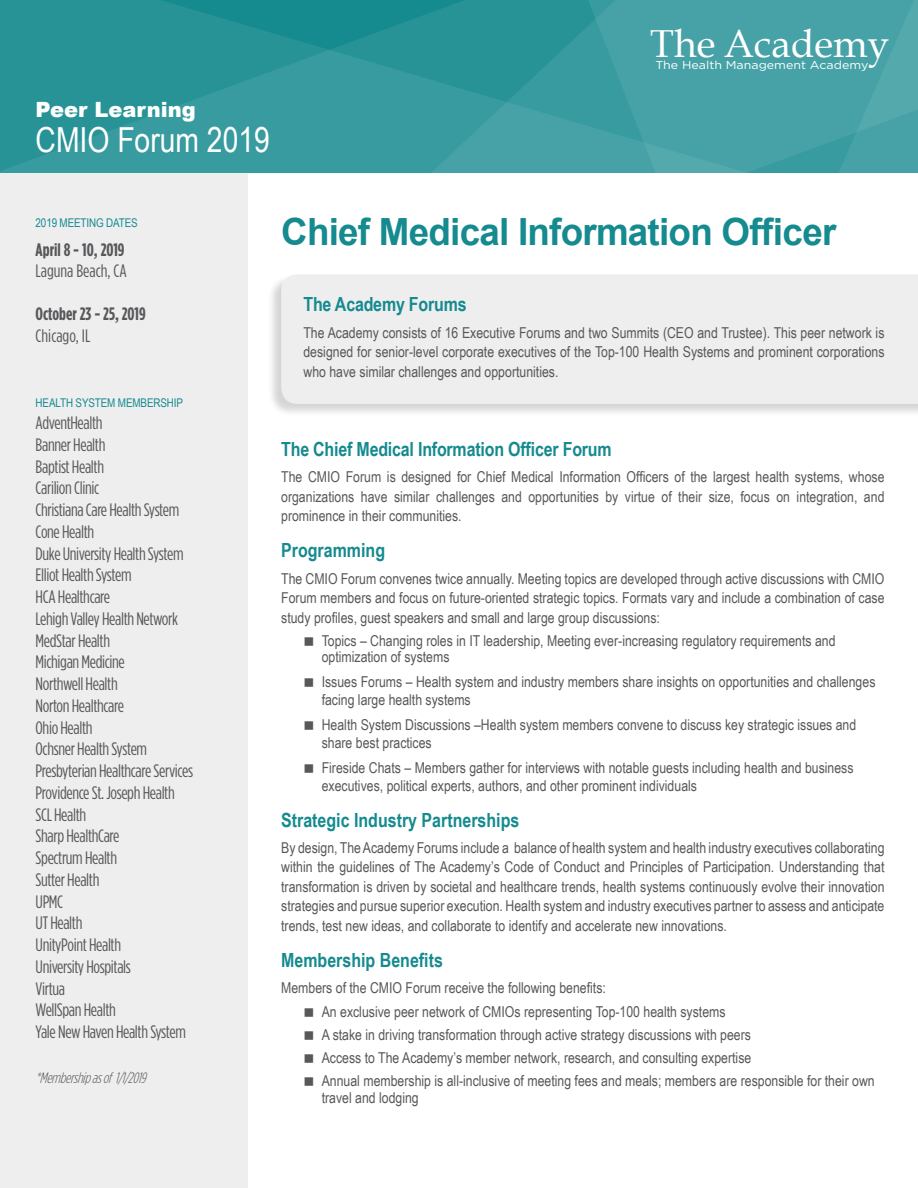
<style>
.page{position:relative;width:918px;height:1188px;background:#fff}
.page>*{position:absolute;margin:0;border:0;box-sizing:border-box;transform-origin:0 0}
.t1{font:39px "Book Antiqua";color:#fff}
.t2{font:700 37.5px "Arial";letter-spacing:-.02em;color:#158a8f}
.t3{font:34.5px "Arial Narrow";color:#fff}
.t4{font:900 21px "Arial";color:#fff}
.Subhead_-_Body{font:700 19.5px "Arial Narrow";color:#158a8f}
.bullet_-_sidebar{font:18px "Gotham Condensed";letter-spacing:-.02em;color:#57585a}
.t5{font:700 18px/21px "Gotham Condensed";color:#57585a}
.body_-_serif{font:15px/19.5px "Arial Narrow";color:#57585a}
.bullet_-_sidebar-2{font:italic 300 15px "Gotham Condensed";color:#57585a}
.Sidebar_-_subhead{font:12px "Arial Narrow";letter-spacing:-.01em;color:#158a8f}
.t6{font:11.4px "Gotham";color:#fff;scale:1.09 1}
.s1{font-weight:400}
</style>
<div class="page">
<div style="left:0;top:143px;width:247px;height:1045px;background:#eeeeef"></div>
<svg style="left:0;top:0;width:918px;height:173px;background:#369a9e"></svg>
<div style="left:268px;top:275px;width:650px;height:142px;background:#57585a;opacity:.25"></div>
<div style="left:281px;top:274px;width:637px;height:130px;background:#eeeeef"></div>
<p class="t4" style="left:36px;top:94px;width:162px">Peer Learning</p>
<p class="t3" style="left:36px;top:115px;width:236px">CMIO Forum 2019</p>
<h1 class="t1" style="left:650px;top:20px;width:241px">The Academy</h1>
<p class="t6" style="left:655px;top:58px;width:197px">The Health Management Academy</p>
<p class="Sidebar_-_subhead" style="left:36px;top:214px;width:104px">2019 MEETING DATES</p>
<p class="t5" style="left:36px;top:239px;width:93px">April 8 - 10, 2019<br><span class="s1">Laguna Beach, CA</span></p>
<p class="t5" style="left:36px;top:303px;width:112px;line-height:21.6px">October 23 - 25, 2019<br><span class="s1">Chicago, IL</span></p>
<p class="Sidebar_-_subhead" style="left:36px;top:394px;width:149px">HEALTH SYSTEM MEMBERSHIP</p>
<p class="bullet_-_sidebar" style="left:36px;top:412px;width:68px">AdventHealth</p>
<p class="bullet_-_sidebar" style="left:36px;top:434px;width:71px">Banner Health</p>
<p class="bullet_-_sidebar" style="left:36px;top:456px;width:70px">Baptist Health</p>
<p class="bullet_-_sidebar" style="left:36px;top:478px;width:65px">Carilion Clinic</p>
<p class="bullet_-_sidebar" style="left:36px;top:499px;width:145px">Christiana Care Health System</p>
<p class="bullet_-_sidebar" style="left:36px;top:521px;width:60px">Cone Health</p>
<p class="bullet_-_sidebar" style="left:36px;top:543px;width:149px">Duke University Health System</p>
<p class="bullet_-_sidebar" style="left:36px;top:565px;width:97px">Elliot Health System</p>
<p class="bullet_-_sidebar" style="left:36px;top:586px;width:76px">HCA Healthcare</p>
<p class="bullet_-_sidebar" style="left:36px;top:608px;width:144px">Lehigh Valley Health Network</p>
<p class="bullet_-_sidebar" style="left:36px;top:630px;width:76px">MedStar Health</p>
<p class="bullet_-_sidebar" style="left:36px;top:652px;width:91px">Michigan Medicine</p>
<p class="bullet_-_sidebar" style="left:36px;top:673px;width:84px">Northwell Health</p>
<p class="bullet_-_sidebar" style="left:36px;top:695px;width:90px">Norton Healthcare</p>
<p class="bullet_-_sidebar" style="left:36px;top:717px;width:58px">Ohio Health</p>
<p class="bullet_-_sidebar" style="left:36px;top:739px;width:113px">Ochsner Health System</p>
<p class="bullet_-_sidebar" style="left:36px;top:760px;width:159px">Presbyterian Healthcare Services</p>
<p class="bullet_-_sidebar" style="left:36px;top:782px;width:141px">Providence St. Joseph Health</p>
<p class="bullet_-_sidebar" style="left:36px;top:804px;width:52px">SCL Health</p>
<p class="bullet_-_sidebar" style="left:36px;top:826px;width:85px">Sharp HealthCare</p>
<p class="bullet_-_sidebar" style="left:36px;top:847px;width:83px">Spectrum Health</p>
<p class="bullet_-_sidebar" style="left:36px;top:869px;width:65px">Sutter Health</p>
<p class="bullet_-_sidebar" style="left:36px;top:891px;width:29px">UPMC</p>
<p class="bullet_-_sidebar" style="left:36px;top:913px;width:48px">UT Health</p>
<p class="bullet_-_sidebar" style="left:36px;top:934px;width:87px">UnityPoint Health</p>
<p class="bullet_-_sidebar" style="left:36px;top:956px;width:97px">University Hospitals</p>
<p class="bullet_-_sidebar" style="left:36px;top:978px;width:31px">Virtua</p>
<p class="bullet_-_sidebar" style="left:36px;top:1000px;width:82px">WellSpan Health</p>
<p class="bullet_-_sidebar" style="left:36px;top:1021px;width:152px">Yale New Haven Health System</p>
<p class="bullet_-_sidebar-2" style="left:36px;top:1069px;width:116px">*Membershipasof1/1/2019</p>
<p class="t2" style="left:281px;top:208px;width:557px">Chief Medical Information Officer</p>
<p class="Subhead_-_Body" style="left:303px;top:290px;width:165px">The Academy Forums</p>
<p class="body_-_serif" style="left:303px;top:322px;width:583px;text-align:justify">The Academy consists of 16 Executive Forums and two Summits (CEO and Trustee). This peer network is designed for senior-level corporate executives of the Top-100 Health Systems and prominent corporations who have similar challenges and opportunities.</p>
<p class="Subhead_-_Body" style="left:281px;top:434px;width:332px">The Chief Medical Information Officer Forum</p>
<p class="body_-_serif" style="left:281px;top:466px;width:605px;text-align:justify">The CMIO Forum is designed for Chief Medical Information Officers of the largest health systems, whose organizations have similar challenges and opportunities by virtue of their size, focus on integration, and prominence in their communities.</p>
<p class="Subhead_-_Body" style="left:281px;top:535px;width:105px">Programming</p>
<p class="body_-_serif" style="left:281px;top:568px;width:605px;text-align:justify">The CMIO Forum convenes twice annually. Meeting topics are developed through active discussions with CMIO Forum members and focus on future-oriented strategic topics. Formats vary and include a combination of case study profiles, guest speakers and small and large group discussions:</p>
<p class="body_-_serif" style="left:322px;top:632px;width:515px;line-height:16.5px">Topics – Changing roles in IT leadership, Meeting ever-increasing regulatory requirements and optimization of systems</p>
<p class="body_-_serif" style="left:322px;top:672px;width:555px;line-height:18px">Issues Forums – Health system and industry members share insights on opportunities and challenges facing large health systems</p>
<p class="body_-_serif" style="left:322px;top:715px;width:536px;line-height:18px">Health System Discussions –Health system members convene to discuss key strategic issues and share best practices</p>
<p class="body_-_serif" style="left:322px;top:758px;width:533px;line-height:18px">Fireside Chats – Members gather for interviews with notable guests including health and business executives, political experts, authors, and other prominent individuals</p>
<p class="Subhead_-_Body" style="left:281px;top:805px;width:240px">Strategic Industry Partnerships</p>
<p class="body_-_serif" style="left:281px;top:837px;width:605px;text-align:justify">By design, The Academy Forums include a balance of health system and health industry executives collaborating within the guidelines of The Academy’s Code of Conduct and Principles of Participation. Understanding that transformation is driven by societal and healthcare trends, health systems continuously evolve their innovation strategies and pursue superior execution. Health system and industry executives partner to assess and anticipate trends, test new ideas, and collaborate to identify and accelerate new innovations.</p>
<p class="Subhead_-_Body" style="left:281px;top:945px;width:163px">Membership Benefits</p>
<p class="body_-_serif" style="left:281px;top:978px;width:326px">Members of the CMIO Forum receive the following benefits:</p>
<p class="body_-_serif" style="left:322px;top:1001px;width:405px">An exclusive peer network of CMIOs representing Top-100 health systems</p>
<p class="body_-_serif" style="left:322px;top:1024px;width:431px">A stake in driving transformation through active strategy discussions with peers</p>
<p class="body_-_serif" style="left:322px;top:1048px;width:431px">Access to The Academy’s member network, research, and consulting expertise</p>
<p class="body_-_serif" style="left:322px;top:1072px;width:555px;line-height:16.5px">Annual membership is all-inclusive of meeting fees and meals; members are responsible for their own travel and lodging</p>
</div>
